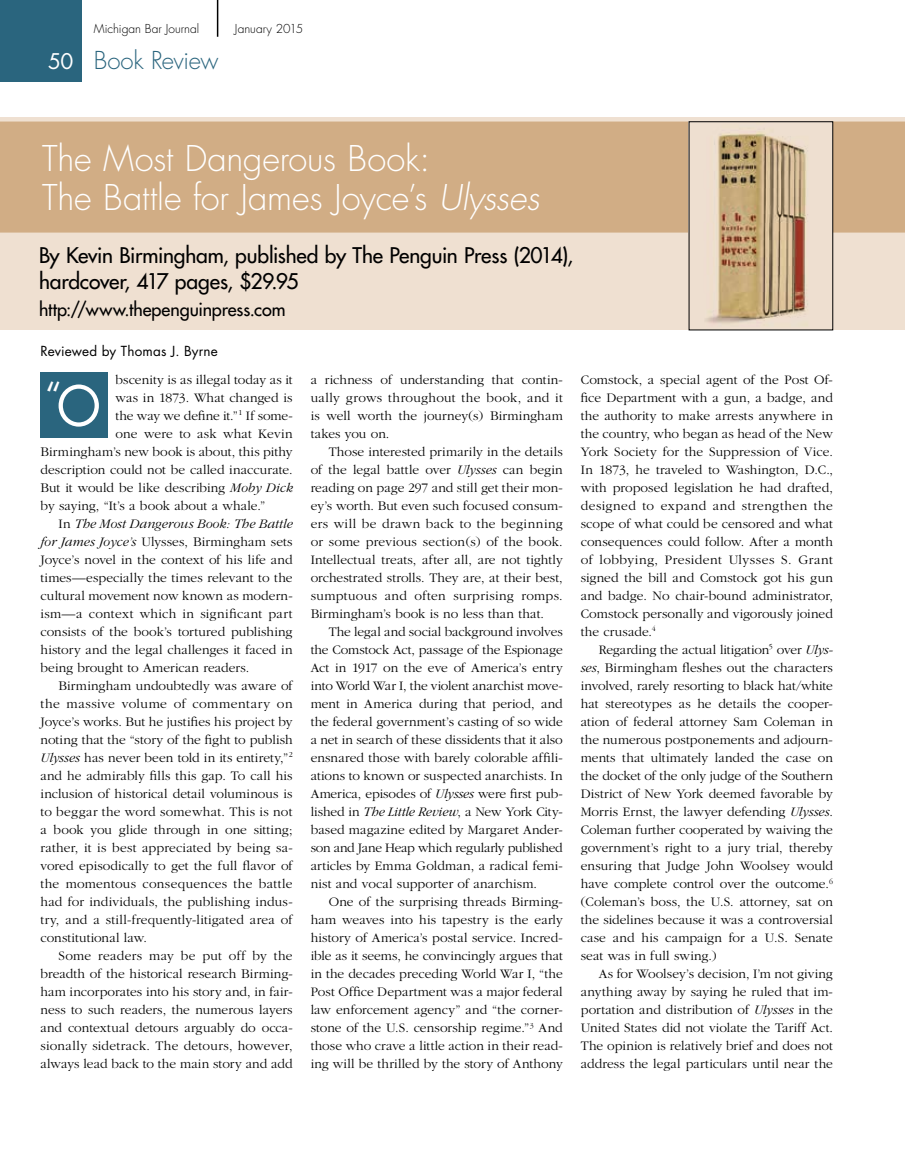
<style>
.page{position:relative;width:905px;height:1175px;background:#fff}
.page>*{position:absolute;margin:0;border:0;box-sizing:border-box;transform-origin:0 0}
.t1{font:36px "Futura";color:#fff}
.t2{font:300 34.5px/39px "Futura";color:#fff}
.t3{font:300 24px "Futura";letter-spacing:-.02em;color:#2a657e}
.t4{font:21px/25.5px "Futura";letter-spacing:-.01em;color:#000}
.t5{font:18px "Futura";letter-spacing:-.005em;color:#000}
.t6{font:300 13.5px/18px "Garamond";letter-spacing:.01em;color:#000;text-align:justify}
.t7{font:italic 300 13.5px "Garamond";letter-spacing:.005em;color:#000}
.t8{font:300 13.5px "Garamond";letter-spacing:.03em;color:#000}
.t9{font:300 13.5px "Garamond";letter-spacing:-.01em;color:#000}
.t10{font:13.5px "Futura";letter-spacing:.01em;color:#000}
.t11{font:300 12px "Futura";color:#000}
.s1{font-weight:400;font-size:21px;color:#fff}
.s2{font-style:italic}
.s3{font-style:normal}
.s4{font-size:54px}
</style>
<div class="page">
<div style="left:0;top:0;width:82px;height:82px;background:#2a657e"></div>
<hr style="left:217px;top:0;width:1px;height:37px;background:#000">
<div style="left:0;top:232px;width:904px;height:98px;background:#efe0d1"></div>
<svg style="left:0;top:117px;width:904px;height:122px;background:#d3b18c"></svg>
<img style="left:690px;top:124px;width:140px;height:200px">
<div style="left:40px;top:372px;width:68px;height:65px;background:#2a657e"></div>
<p class="t11" style="left:94px;top:21px;width:107px">Michigan Bar Journal</p>
<p class="t11" style="left:235px;top:21px;width:70px">January 2015</p>
<h3 class="t3" style="left:48px;top:45px;width:172px"><span class="s1">50</span> Book Review</h3>
<h2 class="t2" style="left:42px;top:139px;width:499px">The Most Dangerous Book:<br>The Battle for James Joyce’s <span class="s2">Ulysses</span></h2>
<h3 class="t4" style="left:39px;top:243px;width:535px">By Kevin Birmingham, published by The Penguin Press (2014), hardcover, 417 pages, $29.95</h3>
<h3 class="t5" style="left:39px;top:297px;width:248px">http://www.thepenguinpress.com</h3>
<p class="t10" style="left:40px;top:341px;width:179px">Reviewed by Thomas J. Byrne</p>
<p class="t6" style="left:116px;top:371px;width:178px">bscenity is as illegal today as it</p>
<p class="t6" style="left:116px;top:389px;width:179px">was in 1873. What changed is</p>
<p class="t9" style="left:116px;top:408px;width:178px">the way we define it.”<sup>1</sup> If some-</p>
<p class="t6" style="left:116px;top:425px;width:179px">one were to ask what Kevin</p>
<p class="t6" style="left:40px;top:443px;width:253px">Birmingham’s new book is about, this pithy</p>
<p class="t6" style="left:40px;top:461px;width:254px">description could not be called inaccurate.</p>
<p class="t6" style="left:40px;top:479px;width:254px">But it would be like describing <span class="s2">Moby Dick</span></p>
<p class="t6" style="left:40px;top:497px;width:226px">by saying, “It’s a book about a whale.”</p>
<p class="t7" style="left:58px;top:516px;width:235px"><span class="s3">In</span> The Most Dangerous Book: The Battle</p>
<p class="t6" style="left:40px;top:533px;width:253px"><span class="s2">for James Joyce’s</span> Ulysses, Birmingham sets</p>
<p class="t6" style="left:40px;top:551px;width:254px">Joyce’s novel in the context of his life and</p>
<p class="t6" style="left:40px;top:569px;width:253px">times—especially the times relevant to the</p>
<p class="t6" style="left:40px;top:587px;width:254px">cultural movement now known as modern-</p>
<p class="t6" style="left:40px;top:605px;width:253px">ism—a context which in significant part</p>
<p class="t6" style="left:40px;top:623px;width:253px">consists of the book’s tortured publishing</p>
<p class="t6" style="left:40px;top:641px;width:253px">history and the legal challenges it faced in</p>
<p class="t6" style="left:40px;top:659px;width:210px">being brought to American readers.</p>
<p class="t6" style="left:58px;top:677px;width:235px">Birmingham undoubtedly was aware of</p>
<p class="t8" style="left:40px;top:696px;width:253px">the massive volume of commentary on</p>
<p class="t6" style="left:40px;top:713px;width:253px">Joyce’s works. But he justifies his project by</p>
<p class="t6" style="left:40px;top:731px;width:254px">noting that the “story of the fight to publish</p>
<p class="t6" style="left:40px;top:749px;width:253px"><span class="s2">Ulysses</span> has never been told in its entirety,”<sup>2</sup></p>
<p class="t6" style="left:40px;top:767px;width:254px">and he admirably fills this gap. To call his</p>
<p class="t6" style="left:40px;top:785px;width:253px">inclusion of historical detail voluminous is</p>
<p class="t6" style="left:40px;top:803px;width:254px">to beggar the word somewhat. This is not</p>
<p class="t6" style="left:40px;top:821px;width:253px">a book you glide through in one sitting;</p>
<p class="t6" style="left:40px;top:839px;width:254px">rather, it is best appreciated by being sa-</p>
<p class="t6" style="left:40px;top:857px;width:254px">vored episodically to get the full flavor of</p>
<p class="t6" style="left:40px;top:875px;width:253px">the momentous consequences the battle</p>
<p class="t6" style="left:40px;top:893px;width:254px">had for individuals, the publishing indus-</p>
<p class="t6" style="left:40px;top:911px;width:254px">try, and a still-frequently-litigated area of</p>
<p class="t6" style="left:40px;top:929px;width:108px">constitutional law.</p>
<p class="t6" style="left:58px;top:947px;width:235px">Some readers may be put off by the</p>
<p class="t6" style="left:40px;top:965px;width:254px">breadth of the historical research Birming-</p>
<p class="t6" style="left:40px;top:983px;width:254px">ham incorporates into his story and, in fair-</p>
<p class="t6" style="left:40px;top:1001px;width:253px">ness to such readers, the numerous layers</p>
<p class="t6" style="left:40px;top:1019px;width:254px">and contextual detours arguably do occa-</p>
<p class="t6" style="left:40px;top:1037px;width:254px">sionally sidetrack. The detours, however,</p>
<p class="t6" style="left:40px;top:1055px;width:254px">always lead back to the main story and add</p>
<h1 class="t1" style="left:45px;top:371px;width:57px">“<span class="s4">O</span></h1>
<p class="t6" style="left:310px;top:371px;width:253px">a richness of understanding that contin&shy;ually grows throughout the book, and it is well worth the journey(s) Birmingham takes you on.</p>
<p class="t6" style="left:310px;top:443px;width:254px;text-indent:18px">Those interested primarily in the details of the legal battle over <span class="s2">Ulysses</span> can begin reading on page 297 and still get their mon&shy;ey’s worth. But even such focused consum&shy;ers will be drawn back to the beginning or some previous section(s) of the book.<br>Intellectual treats, after all, are not tightly orchestrated strolls. They are, at their best, sumptuous and often surprising romps.<br>Birmingham’s book is no less than that.</p>
<p class="t6" style="left:310px;top:622px;width:254px;text-indent:18px">The legal and social background involves the Comstock Act, passage of the Espionage Act in 1917 on the eve of America’s entry into World War I, the violent anarchist move&shy;ment in America during that period, and the federal government’s casting of so wide a net in search of these dissidents that it also ensnared those with barely colorable affili&shy;ations to known or suspected anarchists. In America, episodes of <span class="s2">Ulysses</span> were first pub&shy;lished in <span class="s2">The Little Review</span>, a New York City&shy;based magazine edited by Margaret Ander&shy;son and Jane Heap which regularly published articles by Emma Goldman, a radical femi&shy;nist and vocal supporter of anarchism.</p>
<p class="t6" style="left:310px;top:892px;width:254px;text-indent:18px">One of the surprising threads Birming&shy;ham weaves into his tapestry is the early history of America’s postal service. Incred&shy;ible as it seems, he convincingly argues that in the decades preceding World War I, “the Post Office Department was a major federal law enforcement agency” and “the corner&shy;stone of the U.S. censorship regime.”<sup>3</sup> And those who crave a little action in their read&shy;ing will be thrilled by the story of Anthony</p>
<p class="t6" style="left:580px;top:371px;width:254px">Comstock, a special agent of the Post Of&shy;fice Department with a gun, a badge, and the authority to make arrests anywhere in the country, who began as head of the New York Society for the Suppression of Vice.<br>In 1873, he traveled to Washington, D.C., with proposed legislation he had drafted, designed to expand and strengthen the scope of what could be censored and what consequences could follow. After a month of lobbying, President Ulysses S. Grant signed the bill and Comstock got his gun and badge. No chair-bound administrator, Comstock personally and vigorously joined the crusade.<sup>4</sup></p>
<p class="t6" style="left:580px;top:641px;width:254px;text-indent:18px">Regarding the actual litigation<sup>5</sup> over <span class="s2">Ulys&shy;ses</span>, Birmingham fleshes out the characters involved, rarely resorting to black hat/white hat stereotypes as he details the cooper&shy;ation of federal attorney Sam Coleman in the numerous postponements and adjourn&shy;ments that ultimately landed the case on the docket of the only judge of the Southern District of New York deemed favorable by Morris Ernst, the lawyer defending <span class="s2">Ulysses</span>.<br>Coleman further cooperated by waiving the government’s right to a jury trial, thereby ensuring that Judge John Woolsey would have complete control over the outcome.<sup>6 </sup>(Coleman’s boss, the U.S. attorney, sat on the sidelines because it was a controversial case and his campaign for a U.S. Senate seat was in full swing.)</p>
<p class="t6" style="left:580px;top:965px;width:254px;text-indent:18px">As for Woolsey’s decision, I’m not giving anything away by saying he ruled that im&shy;portation and distribution of <span class="s2">Ulysses</span> in the United States did not violate the Tariff Act.<br>The opinion is relatively brief and does not address the legal particulars until near the</p>
</div>
